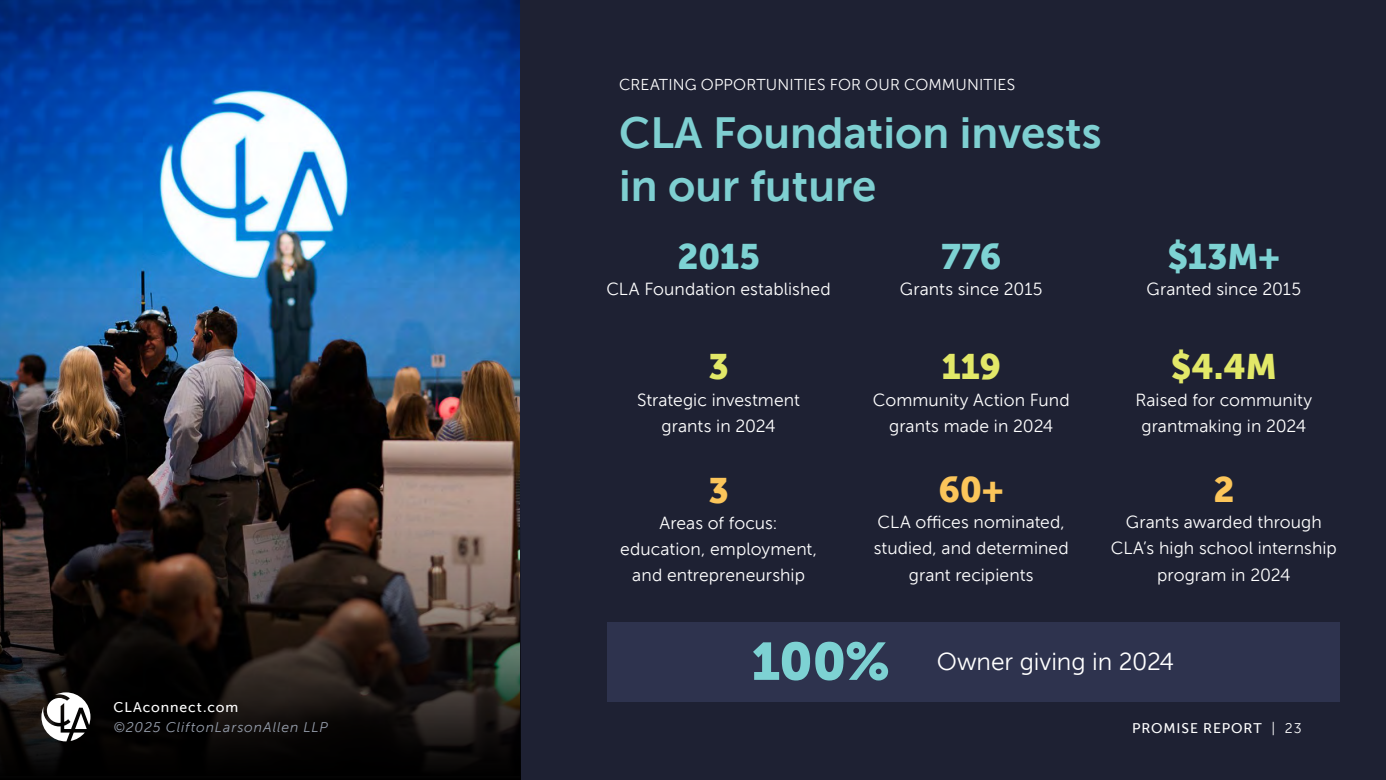
<style>
.page{position:relative;width:1386px;height:780px;background:#1e2133}
.page>*{position:absolute;margin:0;border:0;box-sizing:border-box;transform-origin:0 0}
.t1{font:43.75px/52.5px "Museo Sans 700";color:#7ecfd1}
.t2{font:35px "Museo Sans 900";letter-spacing:-.01em;color:#7dd2d3}
.t3{font:35px "Museo Sans 900";color:#e2e868}
.t4{font:35px "Museo Sans 900";color:#fbc55a}
.t5{font:24.5px "Museo Sans 300";letter-spacing:-.005em;color:#fff}
.t6{font:17.5px/26.2px "Museo Sans 300";letter-spacing:.005em;color:#fff;text-align:center}
.t7{font:15.75px "Museo Sans 300";letter-spacing:.01em;color:#fff}
.t8{font:14px "Museo Sans 500";letter-spacing:.065em;color:#fff}
.t9{font:italic 14px "Museo Sans 300";letter-spacing:.06em;color:#969eac}
.s1{font-family:"Museo Sans 900";font-size:52.5px;color:#7dd2d3}
.s2{font-family:"Museo Sans 300"}
</style>
<div class="page">
<img style="left:0;top:0;width:520px;height:493px">
<svg style="left:0;top:493px;width:521px;height:287px;background:#281f1c"></svg>
<svg style="left:41px;top:692px;width:49px;height:49px;background:#908f8e"></svg>
<div style="left:607px;top:622px;width:732px;height:79px;background:#2e334e"></div>
<p class="t8" style="left:114px;top:699px;width:126px">CLAconnect.com</p>
<p class="t9" style="left:114px;top:719px;width:216px">©2025 CliftonLarsonAllen LLP</p>
<p class="t7" style="left:619px;top:76px;width:398px">CREATING OPPORTUNITIES FOR OUR COMMUNITIES</p>
<h1 class="t1" style="left:619px;top:107px;width:484px">CLA Foundation invests in our future</h1>
<h2 class="t2" style="left:677px;top:237px;width:84px">2015</h2>
<p class="t6" style="left:606px;top:276px;width:226px">CLA Foundation established</p>
<h2 class="t2" style="left:941px;top:237px;width:62px">776</h2>
<p class="t6" style="left:900px;top:276px;width:144px">Grants since 2015</p>
<h2 class="t2" style="left:1168px;top:237px;width:114px">$13M+</h2>
<p class="t6" style="left:1147px;top:276px;width:156px">Granted since 2015</p>
<h2 class="t3" style="left:708px;top:347px;width:22px">3</h2>
<p class="t6" style="left:637px;top:387px;width:164px">Strategic investment grants in 2024</p>
<h2 class="t4" style="left:708px;top:471px;width:22px">3</h2>
<p class="t6" style="left:620px;top:510px;width:198px">Areas of focus: education, employment, and entrepreneurship</p>
<h2 class="t3" style="left:941px;top:347px;width:61px">119</h2>
<p class="t6" style="left:873px;top:387px;width:198px">Community Action Fund grants made in 2024</p>
<h2 class="t4" style="left:939px;top:470px;width:67px">60+</h2>
<p class="t6" style="left:874px;top:509px;width:197px">CLA offices nominated, studied, and determined grant recipients</p>
<h2 class="t3" style="left:1171px;top:347px;width:108px">$4.4M</h2>
<p class="t6" style="left:1136px;top:387px;width:178px">Raised for community grantmaking in 2024</p>
<h2 class="t4" style="left:1213px;top:470px;width:23px">2</h2>
<p class="t6" style="left:1111px;top:509px;width:228px">Grants awarded through<br>CLA’s high school internship program in 2024</p>
<h3 class="t5" style="left:751px;top:648px;width:425px"><span class="s1">100%</span> Owner giving in 2024</h3>
<p class="t8" style="left:1132px;top:720px;width:171px">PROMISE REPORT <span class="s2">| 23</span></p>
</div>
